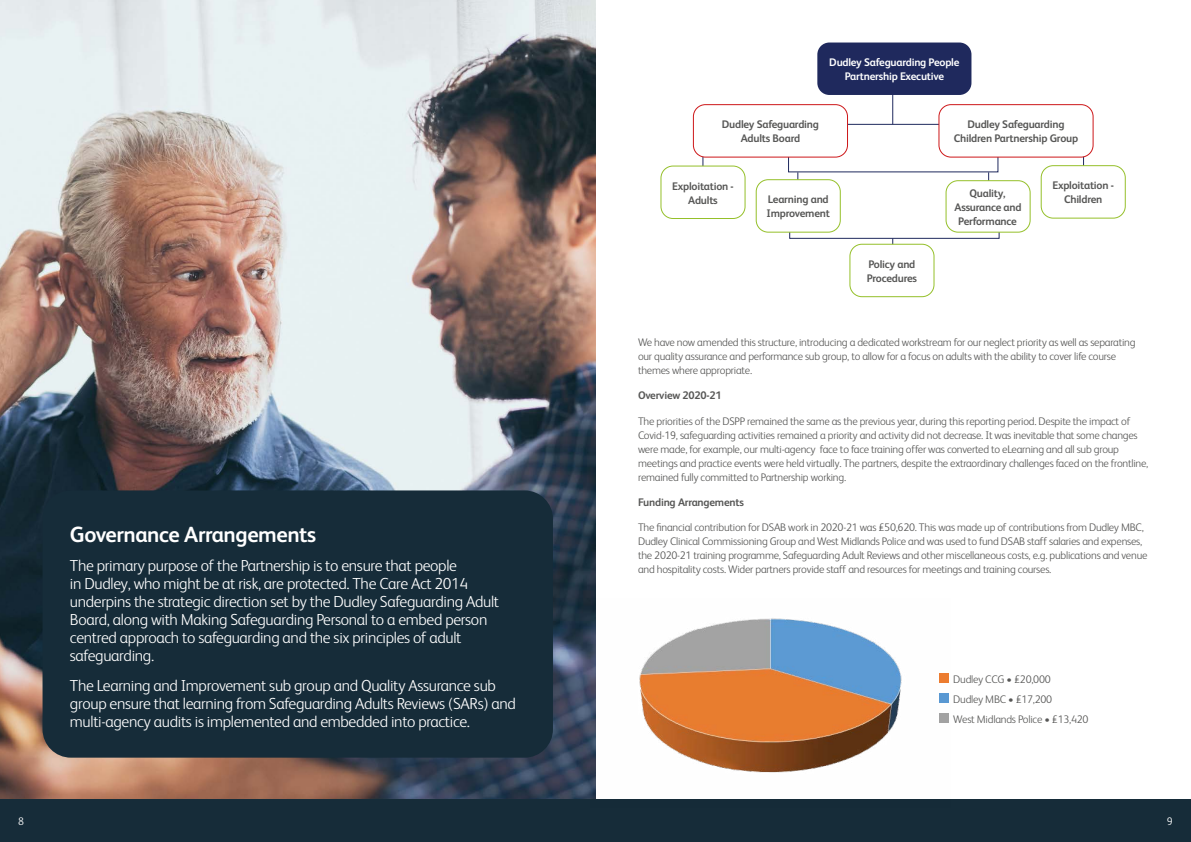
<style>
.page{position:relative;width:1191px;height:842px;background:#fff}
.page>*{position:absolute;margin:0;border:0;box-sizing:border-box;transform-origin:0 0}
.t1{font:700 22px "FS Albert";letter-spacing:-.02em;color:#fff}
.t2{font:300 16px/18px "FS Albert";letter-spacing:-.02em;color:#fff}
.t3{font:300 11px/14px "FS Albert";letter-spacing:-.02em;color:#575756}
.t4{font:700 11px/14px "FS Albert";letter-spacing:-.02em;color:#575756}
.t5{font:700 11px/14px "FS Albert";letter-spacing:-.02em;color:#fff;text-align:center}
.t6{font:300 11px "FS Albert";color:#fff}
</style>
<div class="page">
<img style="left:0;top:0;width:595px;height:799px">
<div style="left:0;top:799px;width:1191px;height:43px;background:#162c39"></div>
<div style="left:43px;top:490px;width:510px;height:268px;background:#162c39;border-radius:28px"></div>
<hr style="left:702px;top:137px;width:1px;height:56px;background:#1f295d">
<hr style="left:1083px;top:137px;width:1px;height:56px;background:#1f295d">
<hr style="left:988px;top:172px;width:1px;height:47px;background:#1f295d">
<hr style="left:892px;top:64px;width:1px;height:98px;background:#1f295d">
<hr style="left:892px;top:200px;width:1px;height:48px;background:#1f295d">
<hr style="left:797px;top:172px;width:1px;height:47px;background:#1f295d">
<div style="left:788px;top:124px;width:210px;height:48px;background:#fff;border:1px solid #1f295d"></div>
<div style="left:789px;top:200px;width:210px;height:39px;background:#fff;border:1px solid #1f295d"></div>
<div style="left:817px;top:43px;width:154px;height:52px;background:#1f295d;border-radius:12px"></div>
<div style="left:693px;top:105px;width:154px;height:52px;background:#fff;border-radius:12px"></div>
<div style="left:693px;top:104px;width:155px;height:54px;border:1px solid #cd1719;border-radius:12px"></div>
<div style="left:661px;top:166px;width:84px;height:52px;background:#fff;border-radius:12px"></div>
<div style="left:660px;top:166px;width:85px;height:53px;border:1px solid #95c02a;border-radius:12px"></div>
<div style="left:823px;top:180px;width:148px;height:46px;background:#fff"></div>
<div style="left:1041px;top:166px;width:84px;height:52px;background:#fff;border-radius:12px"></div>
<div style="left:1040px;top:165px;width:85px;height:54px;border:1px solid #95c02a;border-radius:12px"></div>
<div style="left:850px;top:244px;width:84px;height:53px;background:#fff;border-radius:12px"></div>
<div style="left:849px;top:244px;width:85px;height:53px;border:1px solid #95c02a;border-radius:12px"></div>
<div style="left:756px;top:180px;width:84px;height:52px;background:#fff;border-radius:12px"></div>
<div style="left:755px;top:179px;width:85px;height:54px;border:1px solid #95c02a;border-radius:12px"></div>
<div style="left:946px;top:181px;width:84px;height:51px;background:#fff;border-radius:12px"></div>
<div style="left:945px;top:180px;width:85px;height:53px;border:1px solid #95c02a;border-radius:12px"></div>
<div style="left:939px;top:105px;width:154px;height:52px;background:#fff;border-radius:12px"></div>
<div style="left:938px;top:104px;width:155px;height:54px;border:1px solid #cd1719;border-radius:12px"></div>
<img style="left:590px;top:599px;width:359px;height:200px">
<p class="t5" style="left:829px;top:55px;width:132px">Dudley Safeguarding People<br>Partnership Executive</p>
<p class="t1" style="left:70px;top:522px;width:248px">Governance Arrangements</p>
<p class="t2" style="left:70px;top:557px;width:431px">The primary purpose of the Partnership is to ensure that people<br>in Dudley, who might be at risk, are protected. The Care Act 2014 underpins the strategic direction set by the Dudley Safeguarding Adult Board, along with Making Safeguarding Personal to a embed person centred approach to safeguarding and the six principles of adult safeguarding.</p>
<p class="t2" style="left:70px;top:676px;width:447px">The Learning and Improvement sub group and Quality Assurance sub group ensure that learning from Safeguarding Adults Reviews (SARs) and multi-agency audits is implemented and embedded into practice.</p>
<p class="t4" style="left:722px;top:117px;width:99px">Dudley Safeguarding</p>
<p class="t4" style="left:740px;top:131px;width:61px">Adults Board</p>
<p class="t4" style="left:672px;top:179px;width:63px">Exploitation -</p>
<p class="t4" style="left:688px;top:193px;width:31px">Adults</p>
<p class="t4" style="left:767px;top:192px;width:63px">Learning and</p>
<p class="t4" style="left:766px;top:206px;width:65px">Improvement</p>
<p class="t4" style="left:867px;top:257px;width:52px">Policy and<br>Procedures</p>
<p class="t4" style="left:967px;top:117px;width:99px">Dudley Safeguarding</p>
<p class="t4" style="left:953px;top:131px;width:126px">Children Partnership Group</p>
<p class="t4" style="left:954px;top:186px;width:69px;text-align:center">Quality,<br>Assurance and<br>Performance</p>
<p class="t4" style="left:1052px;top:178px;width:63px">Exploitation -</p>
<p class="t4" style="left:1064px;top:192px;width:40px">Children</p>
<p class="t3" style="left:638px;top:335px;width:499px">We have now amended this structure, introducing a dedicated workstream for our neglect priority as well as separating our quality assurance and performance sub group, to allow for a focus on adults with the ability to cover life course themes where appropriate.</p>
<p class="t4" style="left:638px;top:388px;width:85px">Overview 2020-21</p>
<p class="t3" style="left:638px;top:414px;width:512px">The priorities of the DSPP remained the same as the previous year, during this reporting period. Despite the impact of Covid-19, safeguarding activities remained a priority and activity did not decrease. It was inevitable that some changes were made, for example, our multi-agency face to face training offer was converted to eLearning and all sub group meetings and practice events were held virtually. The partners, despite the extraordinary challenges faced on the frontline, remained fully committed to Partnership working.</p>
<p class="t4" style="left:638px;top:495px;width:107px">Funding Arrangements</p>
<p class="t3" style="left:638px;top:521px;width:511px">The financial contribution for DSAB work in 2020-21 was £50,620. This was made up of contributions from Dudley MBC, Dudley Clinical Commissioning Group and West Midlands Police and was used to fund DSAB staff salaries and expenses, the 2020-21 training programme, Safeguarding Adult Reviews and other miscellaneous costs, e.g. publications and venue and hospitality costs. Wider partners provide staff and resources for meetings and training courses.</p>
<p class="t3" style="left:953px;top:672px;width:99px">Dudley CCG • £20,000</p>
<p class="t3" style="left:953px;top:692px;width:100px">Dudley MBC • £17,200</p>
<p class="t3" style="left:953px;top:712px;width:137px">West Midlands Police • £13,420</p>
<p class="t6" style="left:18px;top:815px;width:7px">8</p>
<p class="t6" style="left:1166px;top:815px;width:7px">9</p>
</div>
